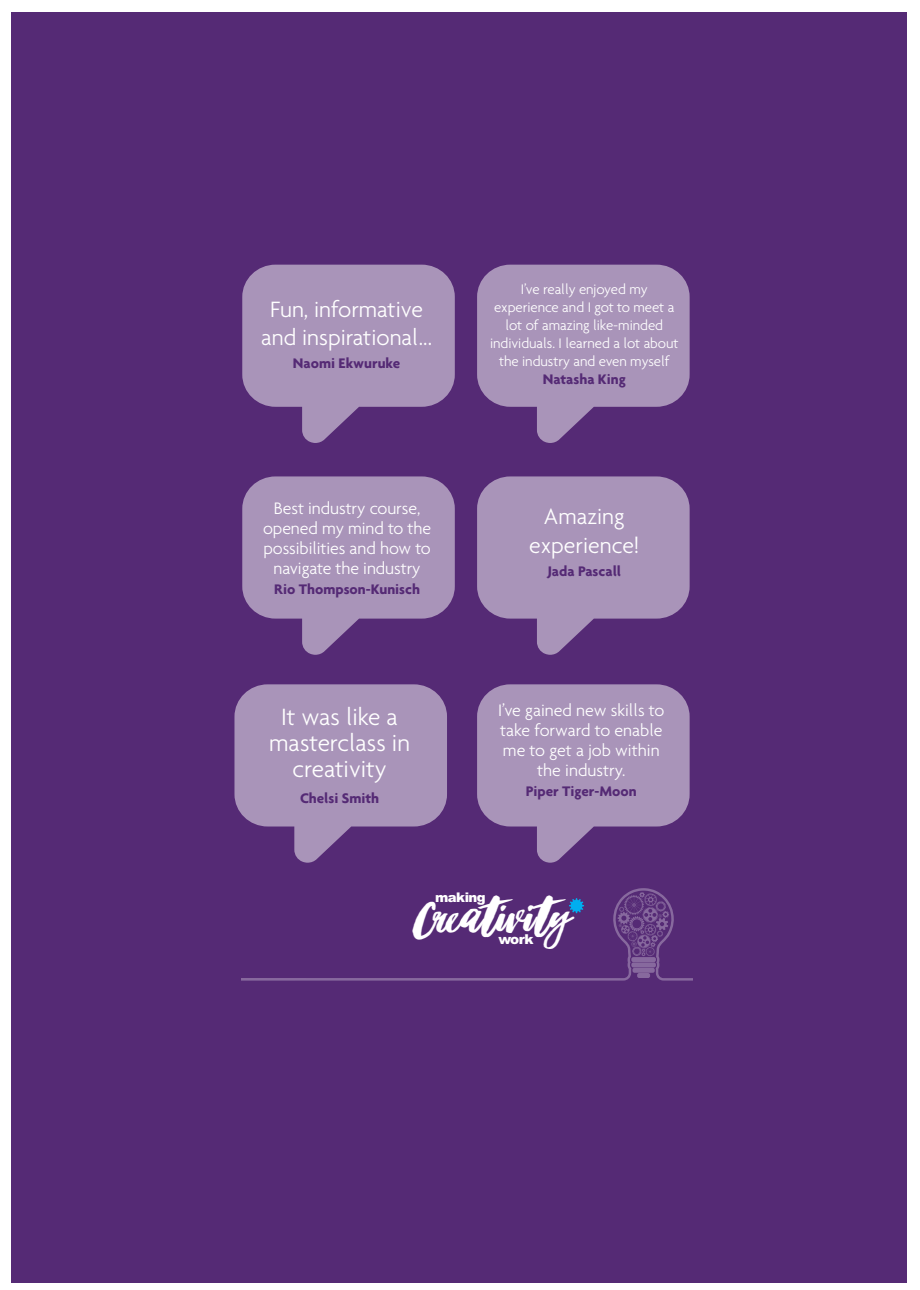
<style>
.page{position:relative;width:920px;height:1290px;background:#fff}
.page>*{position:absolute;margin:0;border:0;box-sizing:border-box;transform-origin:0 0}
.t1{font:38.25px "Hubster";color:#fff}
.t2{font:300 25.5px/26.1px "Agenda";color:#fff;text-align:center}
.t3{font:300 24px/28.8px "Agenda";color:#fff;text-align:center}
.t4{font:300 18px/20.1px "Agenda";letter-spacing:-.005em;color:#fff;text-align:center}
.t5{font:300 15px/18px "Agenda";letter-spacing:-.005em;color:#fff;text-align:center}
.t6{font:700 15px "Agenda";color:#552a75}
.t7{font:900 13.65px "Arial";color:#fff}
.t8{font:900 13.35px "Arial";letter-spacing:-.045em;color:#fff}
</style>
<div class="page">
<div style="left:11px;top:12px;width:895px;height:1270px;background:#552a75"></div>
<svg style="left:242px;top:476px;width:213px;height:179px"></svg>
<svg style="left:477px;top:476px;width:213px;height:179px"></svg>
<svg style="left:234px;top:684px;width:213px;height:179px"></svg>
<svg style="left:477px;top:684px;width:213px;height:179px"></svg>
<svg style="left:242px;top:888px;width:450px;height:93px"></svg>
<svg style="left:242px;top:265px;width:213px;height:178px"></svg>
<svg style="left:477px;top:265px;width:213px;height:178px"></svg>
<h3 class="t3" style="left:261px;top:294px;width:173px">Fun, informative and inspirational...</h3>
<p class="t6" style="left:293px;top:354px;width:109px">Naomi Ekwuruke</p>
<p class="t4" style="left:263px;top:497px;width:170px">Best industry course, opened my mind to the possibilities and how to navigate the industry</p>
<p class="t6" style="left:274px;top:580px;width:147px">Rio Thompson-Kunisch</p>
<h2 class="t2" style="left:269px;top:703px;width:142px">It was like a masterclass in creativity</h2>
<p class="t6" style="left:300px;top:789px;width:81px">Chelsi Smith</p>
<p class="t5" style="left:490px;top:280px;width:190px">I’ve really enjoyed my experience and I got to meet a lot of amazing like-minded individuals. I learned a lot about the industry and even myself</p>
<p class="t6" style="left:543px;top:370px;width:84px">Natasha King</p>
<h3 class="t3" style="left:529px;top:502px;width:112px">Amazing experience!</h3>
<p class="t6" style="left:547px;top:562px;width:75px">Jada Pascall</p>
<p class="t4" style="left:498px;top:700px;width:168px">I’ve gained new skills to take forward to enable me to get a job within the industry.</p>
<p class="t6" style="left:526px;top:782px;width:112px">Piper Tiger-Moon</p>
<p class="t8" style="left:435px;top:889px;width:52px">making</p>
<h1 class="t1" style="left:416px;top:893px;width:158px">Creativity</h1>
<p class="t7" style="left:498px;top:932px;width:37px">work</p>
</div>
